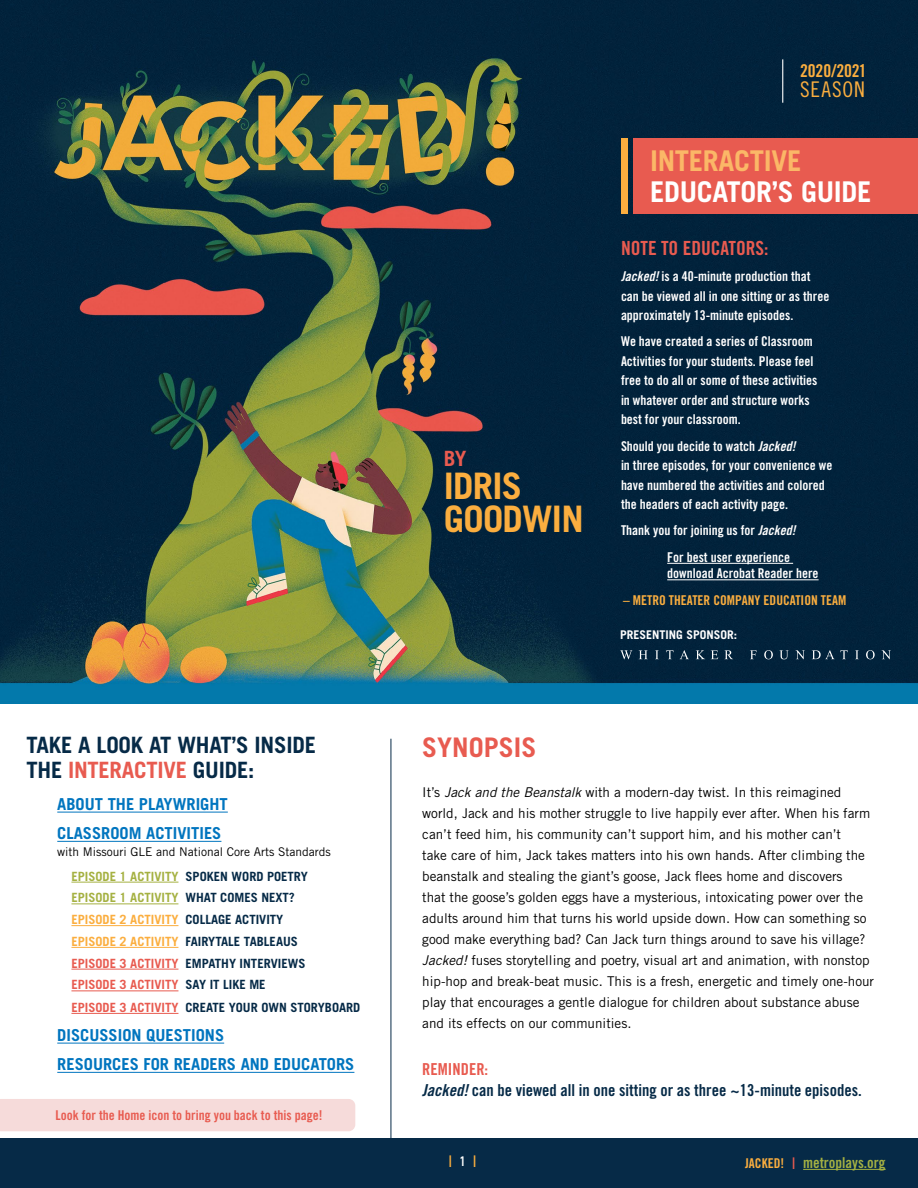
<style>
.page{position:relative;width:918px;height:1188px;background:#fff}
.page>*{position:absolute;margin:0;border:0;box-sizing:border-box;transform-origin:0 0}
.body{font:700 36.6px/33.5px "Trade Gothic LT Std";letter-spacing:-.02em;color:#fbae3f}
.t1{font:700 28.65px/30.8px "Trade Gothic LT Std";letter-spacing:-.01em;color:#fff}
.Guide_Header{font:700 27px "Trade Gothic LT Std";color:#e85b50}
.t2{font:700 22.5px/25.3px "Trade Gothic LT Std";letter-spacing:-.01em;color:#062a47}
.t3{font:21.6px "Trade Gothic LT Std Cn 18";letter-spacing:.045em;color:#fbae3f}
.body-2{font:700 21px "Trade Gothic LT Std";color:#e85b50}
.Guide_Body{font:19.5px "Trade Gothic LT Std Bd Cn 20";color:#e85b50}
.t4{font:17.7px "Trade Gothic LT Std Bd Cn 20";letter-spacing:-.005em;color:#fbae3f}
.t5{font:700 16.5px "Trade Gothic LT Std";color:#0075bf}
.Guide_Body-2{font:16.5px/21px "Trade Gothic LT Std Bd Cn 20";color:#062a47}
.t6{font:15px "Trade Gothic LT Std Bd Cn 20";color:#a5b142}
.Guide_Body-3{font:13.5px/21px "Trade Gothic LT Std";color:#000}
.Guide_Body-4{font:13.5px/19.5px "Trade Gothic LT Std Bd Cn 20";color:#fff}
.t7{font:13.5px "Trade Gothic LT Std Bd Cn 20";color:#e85b50}
.Guide_Body-5{font:13.5px "Trade Gothic LT Std Bd Cn 20";color:#fbae3f}
.t8{font:700 13.5px "DIN Cond";color:#fbae3f}
.t9{font:700 12.75px "Trade Gothic LT Std";color:#062a47}
.t10{font:700 12.75px "Trade Gothic LT Std";color:#a5b142}
.t11{font:700 12.75px "Trade Gothic LT Std";color:#fbae3f}
.t12{font:700 12.75px "Trade Gothic LT Std";color:#e85b50}
.t13{font:12px "Trade Gothic LT Std";color:#000}
.captions_2{font:700 12px "Trade Gothic LT Std";color:#fff}
.s1{color:#e85b50}
.s2{color:#062a47}
.s3{color:#fbae3f}
.s4{color:#fbb767}
.s5{font-family:"Trade Gothic LT Std Bd Cn 20 Obl"}
.s6{font-style:italic}
.s7{color:#fff}
.s8{font-size:13.5px;color:#fbae3f}
.s9{font-family:"DIN Cond";font-weight:700;font-size:13.5px;color:#e85b50}
</style>
<div class="page">
<div style="left:0;top:1138px;width:918px;height:50px;background:#062a47"></div>
<hr style="left:803px;top:1169px;width:83px;height:1px;background:#a5b142">
<div style="left:0;top:1099px;width:355px;height:32px;background:#f6dbda"></div>
<img style="left:0;top:0;width:918px;height:703px">
<hr style="left:57px;top:812px;width:171px;height:1px;background:#0075bf">
<hr style="left:57px;top:841px;width:164px;height:1px;background:#0075bf">
<hr style="left:71px;top:882px;width:107px;height:1px;background:#a5b142">
<hr style="left:71px;top:904px;width:107px;height:1px;background:#a5b142">
<hr style="left:71px;top:925px;width:107px;height:1px;background:#fbae3f">
<hr style="left:71px;top:947px;width:107px;height:1px;background:#fbae3f">
<hr style="left:71px;top:969px;width:107px;height:1px;background:#e85b50">
<hr style="left:71px;top:991px;width:107px;height:1px;background:#e85b50">
<hr style="left:71px;top:1013px;width:107px;height:1px;background:#e85b50">
<hr style="left:57px;top:1043px;width:167px;height:1px;background:#0075bf">
<hr style="left:57px;top:1072px;width:297px;height:1px;background:#0075bf">
<hr style="left:782px;top:59px;width:1px;height:44px;background:#fff">
<div style="left:633px;top:138px;width:284px;height:76px;background:#e85b50"></div>
<div style="left:621px;top:138px;width:6px;height:76px;background:#fbae3f"></div>
<hr style="left:391px;top:739px;width:1px;height:400px;background:#062a47">
<hr style="left:667px;top:563px;width:126px;height:1px;background:#fff">
<hr style="left:667px;top:579px;width:152px;height:1px;background:#fff">
<svg style="left:620px;top:650px;width:271px;height:9px;background:#284459"></svg>
<p class="t2" style="left:26px;top:732px;width:291px">TAKE A LOOK AT WHAT’S INSIDE<br>THE <span class="s1">INTERACTIVE</span> GUIDE:</p>
<p class="t5" style="left:57px;top:794px;width:172px">ABOUT THE PLAYWRIGHT</p>
<p class="t5" style="left:57px;top:823px;width:166px">CLASSROOM ACTIVITIES</p>
<p class="t13" style="left:57px;top:844px;width:275px">with Missouri GLE and National Core Arts Standards</p>
<p class="t10" style="left:71px;top:868px;width:238px">EPISODE 1 ACTIVITY <span class="s2">SPOKEN WORD POETRY</span></p>
<p class="t10" style="left:71px;top:890px;width:225px">EPISODE 1 ACTIVITY <span class="s2">WHAT COMES NEXT?</span></p>
<p class="t11" style="left:71px;top:912px;width:213px">EPISODE 2 ACTIVITY <span class="s2">COLLAGE ACTIVITY</span></p>
<p class="t9" style="left:71px;top:933px;width:228px"><span class="s3">EPISODE 2 ACTIVITY</span> FAIRYTALE TABLEAUS</p>
<p class="t9" style="left:71px;top:955px;width:236px"><span class="s1">EPISODE 3 ACTIVITY</span> EMPATHY INTERVIEWS</p>
<p class="t12" style="left:71px;top:977px;width:196px">EPISODE 3 ACTIVITY <span class="s2">SAY IT LIKE ME</span></p>
<p class="t9" style="left:71px;top:999px;width:290px"><span class="s1">EPISODE 3 ACTIVITY</span> CREATE YOUR OWN STORYBOARD</p>
<p class="t5" style="left:57px;top:1025px;width:168px">DISCUSSION QUESTIONS</p>
<p class="t5" style="left:57px;top:1054px;width:299px">RESOURCES FOR READERS AND EDUCATORS</p>
<p class="t7" style="left:56px;top:1107px;width:268px">Look for the Home icon to bring you back to this page!</p>
<p class="body-2" style="left:444px;top:445px;width:24px">BY</p>
<p class="body" style="left:444px;top:469px;width:141px">IDRIS<br>GOODWIN</p>
<p class="t4" style="left:800px;top:60px;width:68px">2020/2021</p>
<p class="t3" style="left:800px;top:76px;width:66px">SEASON</p>
<p class="t1" style="left:650px;top:145px;width:223px"><span class="s4">INTERACTIVE<br></span>EDUCATOR’S GUIDE</p>
<p class="Guide_Body" style="left:621px;top:236px;width:149px">NOTE TO EDUCATORS:</p>
<p class="Guide_Body-4" style="left:621px;top:267px;width:210px"><span class="s5">Jacked!</span> is a 40-minute production that can be viewed all in one sitting or as three approximately 13-minute episodes.</p>
<p class="Guide_Body-4" style="left:621px;top:332px;width:198px">We have created a series of Classroom Activities for your students. Please feel free to do all or some of these activities in whatever order and structure works best for your classroom.</p>
<p class="Guide_Body-4" style="left:621px;top:436px;width:213px">Should you decide to watch <span class="s5">Jacked!<br></span>in three episodes, for your convenience we have numbered the activities and colored the headers of each activity page.</p>
<p class="Guide_Body-4" style="left:621px;top:521px;width:176px">Thank you for joining us for <span class="s5">Jacked!</span></p>
<p class="Guide_Body-4" style="left:667px;top:548px;width:153px;line-height:16.5px">For best user experience download Acrobat Reader here</p>
<p class="Guide_Body-5" style="left:623px;top:592px;width:225px">– METRO THEATER COMPANY EDUCATION TEAM</p>
<p class="captions_2" style="left:620px;top:628px;width:119px">PRESENTING SPONSOR:</p>
<p class="Guide_Header" style="left:422px;top:731px;width:116px">SYNOPSIS</p>
<p class="Guide_Body-3" style="left:422px;top:781px;width:453px">It’s <span class="s6">Jack and the Beanstalk</span> with a modern-day twist. In this reimagined world, Jack and his mother struggle to live happily ever after. When his farm can’t feed him, his community can’t support him, and his mother can’t<br>take care of him, Jack takes matters into his own hands. After climbing the beanstalk and stealing the giant’s goose, Jack flees home and discovers<br>that the goose’s golden eggs have a mysterious, intoxicating power over the adults around him that turns his world upside down. How can something so good make everything bad? Can Jack turn things around to save his village?<br><span class="s6">Jacked!</span> fuses storytelling and poetry, visual art and animation, with nonstop hip-hop and break-beat music. This is a fresh, energetic and timely one-hour play that encourages a gentle dialogue for children about substance abuse and its effects on our communities.</p>
<p class="Guide_Body-2" style="left:422px;top:1058px;width:441px"><span class="s1">REMINDER:<br></span><span class="s5">Jacked!</span> can be viewed all in one sitting or as three ~13-minute episodes.</p>
<p class="t8" style="left:448px;top:1153px;width:30px">| <span class="s7">1</span> |</p>
<p class="t6" style="left:745px;top:1153px;width:142px"><span class="s8">JACKED!</span> <span class="s9">|</span> metroplays.org</p>
</div>
